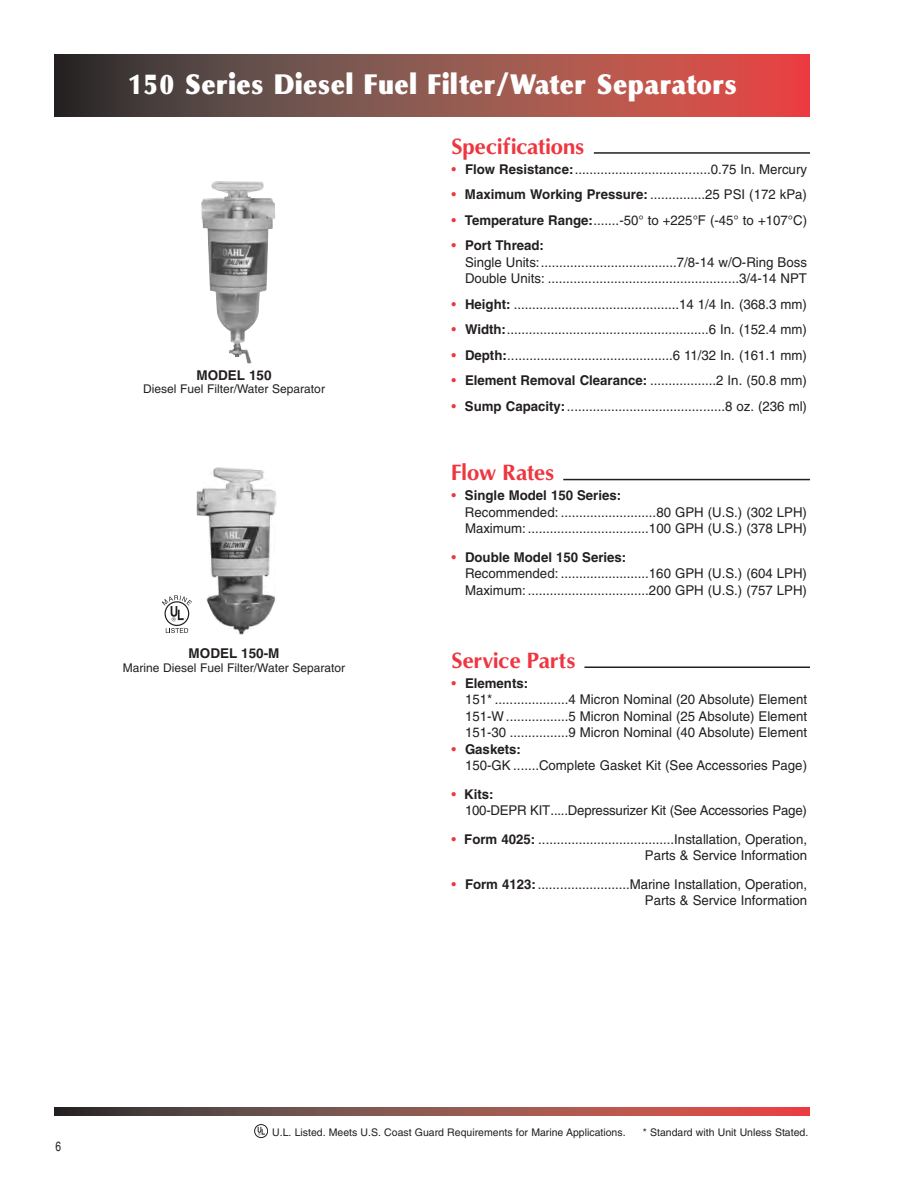
<style>
.page{position:relative;width:918px;height:1188px;background:#fff}
.page>*{position:absolute;margin:0;border:0;box-sizing:border-box;transform-origin:0 0}
.t1{font:900 27px "Omni";color:#fff;scale:.87 1}
.t2{font:700 21px "Omni";letter-spacing:-.02em;color:#ee3640}
.t3{font:13.5px/16.5px "Helvetica";color:#231f20}
.t4{font:700 13.5px "Helvetica";color:#231f20}
.t5{font:13.5px "Helvetica";color:#231f20;scale:.75 1}
.t6{font:12px "Helvetica";color:#231f20}
.t7{font:10.5px "Helvetica";color:#231f20}
.s1{color:#ee3640}
.s2{font-weight:700}
</style>
<div class="page">
<div style="left:254px;top:1124px;width:14px;height:14px;border:1px solid #231f20;border-radius:50%"></div>
<svg style="left:258px;top:1127px;width:7px;height:8px"></svg>
<svg style="left:54px;top:1107px;width:756px;height:9px;background:#8d4d48"></svg>
<svg style="left:54px;top:54px;width:756px;height:63px;background:#8d4d48"></svg>
<hr style="left:594px;top:152px;width:216px;height:2px;background:#231f20">
<hr style="left:563px;top:479px;width:247px;height:1px;background:#231f20">
<hr style="left:584px;top:667px;width:226px;height:1px;background:#231f20">
<img style="left:201px;top:181px;width:74px;height:182px">
<img style="left:196px;top:467px;width:80px;height:168px">
<div style="left:165px;top:601px;width:24px;height:25px;border:1px solid #231f20;border-radius:50%"></div>
<svg style="left:166px;top:628px;width:22px;height:5px"></svg>
<svg style="left:162px;top:595px;width:30px;height:26px"></svg>
<h1 class="t1" style="left:127px;top:69px;width:703px">150 Series Diesel Fuel Filter/Water Separators</h1>
<p class="t4" style="left:196px;top:370px;width:77px">MODEL 150</p>
<p class="t6" style="left:143px;top:385px;width:183px">Diesel Fuel Filter/Water Separator</p>
<p class="t4" style="left:189px;top:649px;width:92px">MODEL 150-M</p>
<p class="t6" style="left:123px;top:663px;width:224px">Marine Diesel Fuel Filter/Water Separator</p>
<h2 class="t2" style="left:452px;top:134px;width:134px">Specifications</h2>
<p class="t3" style="left:452px;top:162px;width:357px"><span class="s1">•</span> <span class="s2">Flow Resistance:</span>.....................................0.75 In. Mercury</p>
<p class="t3" style="left:451px;top:187px;width:357px"><span class="s1">•</span> <span class="s2">Maximum Working Pressure:</span> ...............25 PSI (172 kPa)</p>
<p class="t3" style="left:451px;top:213px;width:357px"><span class="s1">•</span> <span class="s2">Temperature Range:</span>.......-50° to +225°F (-45° to +107°C)</p>
<p class="t3" style="left:465px;top:238px;width:344px;text-indent:-13px"><span class="s1">•</span> <span class="s2">Port Thread:<br></span>Single Units:.....................................7/8-14 w/O-Ring Boss<br>Double Units: ....................................................3/4-14 NPT</p>
<p class="t3" style="left:452px;top:297px;width:357px"><span class="s1">•</span> <span class="s2">Height:</span> .............................................14 1/4 In. (368.3 mm)</p>
<p class="t3" style="left:452px;top:322px;width:357px"><span class="s1">•</span> <span class="s2">Width:</span>.......................................................6 In. (152.4 mm)</p>
<p class="t3" style="left:452px;top:348px;width:357px"><span class="s1">•</span> <span class="s2">Depth:</span>.............................................6 11/32 In. (161.1 mm)</p>
<p class="t3" style="left:452px;top:373px;width:357px"><span class="s1">•</span> <span class="s2">Element Removal Clearance:</span> ..................2 In. (50.8 mm)</p>
<p class="t3" style="left:451px;top:399px;width:357px"><span class="s1">•</span> <span class="s2">Sump Capacity:</span>...........................................8 oz. (236 ml)</p>
<h2 class="t2" style="left:452px;top:461px;width:104px">Flow Rates</h2>
<p class="t3" style="left:465px;top:489px;width:344px;text-indent:-13px"><span class="s1">•</span> <span class="s2">Single Model 150 Series:<br></span>Recommended: ..........................80 GPH (U.S.) (302 LPH)<br>Maximum:.................................100 GPH (U.S.) (378 LPH)</p>
<p class="t3" style="left:465px;top:550px;width:344px;text-indent:-13px"><span class="s1">•</span> <span class="s2">Double Model 150 Series:<br></span>Recommended: ........................160 GPH (U.S.) (604 LPH)<br>Maximum:.................................200 GPH (U.S.) (757 LPH)</p>
<h2 class="t2" style="left:452px;top:648px;width:126px">Service Parts</h2>
<p class="t3" style="left:465px;top:676px;width:344px;text-indent:-13px"><span class="s1">•</span> <span class="s2">Elements:<br></span>151* ....................4 Micron Nominal (20 Absolute) Element 151-W .................5 Micron Nominal (25 Absolute) Element 151-30 ................9 Micron Nominal (40 Absolute) Element</p>
<p class="t3" style="left:465px;top:742px;width:344px;text-indent:-13px"><span class="s1">•</span> <span class="s2">Gaskets:<br></span>150-GK .......Complete Gasket Kit (See Accessories Page)</p>
<p class="t3" style="left:465px;top:787px;width:343px;text-indent:-13px"><span class="s1">•</span> <span class="s2">Kits:<br></span>100-DEPR KIT.....Depressurizer Kit (See Accessories Page)</p>
<p class="t3" style="left:452px;top:832px;width:357px;text-align:right"><span class="s1">•</span> <span class="s2">Form 4025:</span> .....................................Installation, Operation,<br>Parts &amp; Service Information</p>
<p class="t3" style="left:452px;top:877px;width:357px;text-align:right"><span class="s1">•</span> <span class="s2">Form 4123:</span>.........................Marine Installation, Operation,<br>Parts &amp; Service Information</p>
<p class="t5" style="left:56px;top:1142px;width:9px">6</p>
<p class="t7" style="left:272px;top:1128px;width:355px">U.L. Listed. Meets U.S. Coast Guard Requirements for Marine Applications.</p>
<p class="t7" style="left:643px;top:1128px;width:167px">* Standard with Unit Unless Stated.</p>
</div>
